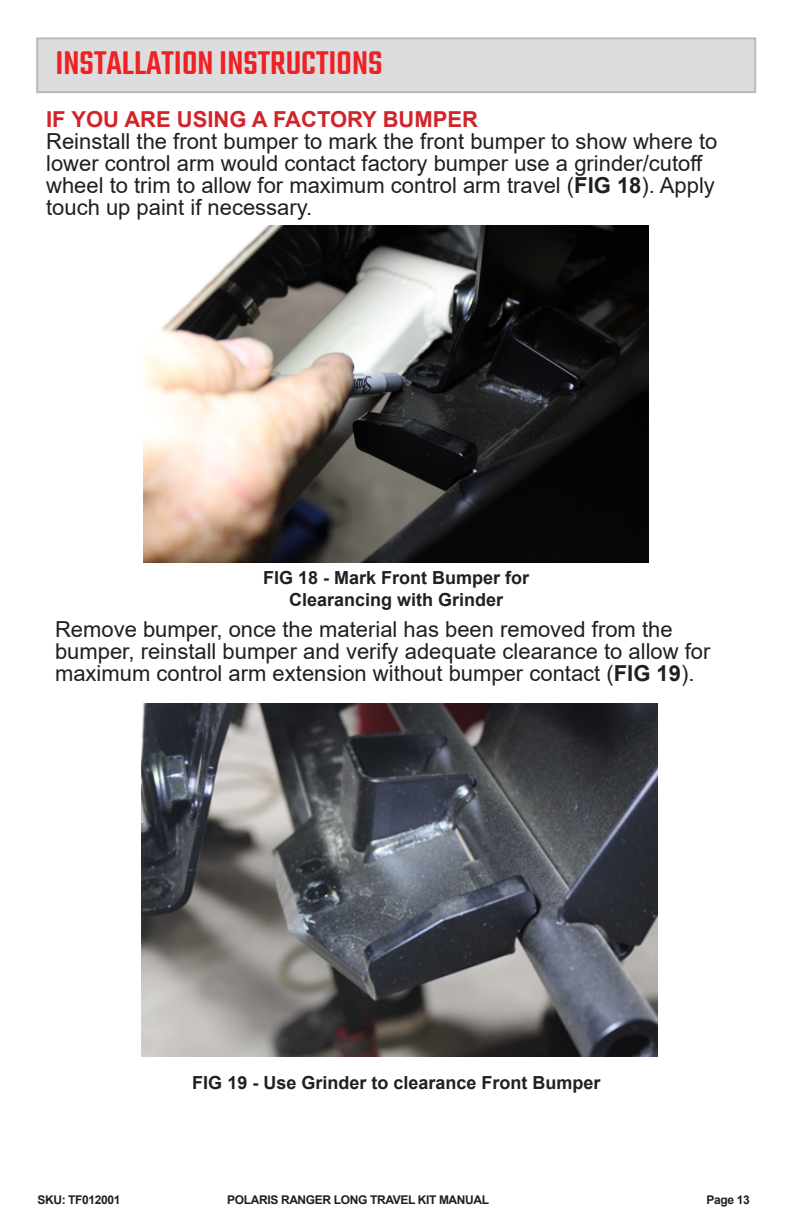
<style>
.page{position:relative;width:792px;height:1224px;background:#fff}
.page>*{position:absolute;margin:0;border:0;box-sizing:border-box;transform-origin:0 0}
.t1{font:500 36px "Teko";color:#ee2123}
.t2{font:22px/22px "Arial";color:#231f20}
.t3{font:700 22px "Arial";color:#d1232a}
.t4{font:700 18px/21.6px "Arial";color:#231f20;text-align:center}
.t5{font:700 12px "Arial";letter-spacing:-.03em;color:#231f20}
.s1{font-weight:700}
</style>
<div class="page">
<div style="left:37px;top:38px;width:718px;height:54px;background:#ddddde"></div>
<div style="left:36px;top:37px;width:720px;height:56px;border:2px solid #bababa"></div>
<img style="left:142px;top:703px;width:515px;height:354px">
<img style="left:143px;top:225px;width:506px;height:337px">
<p class="t1" style="left:56px;top:42px;width:328px">INSTALLATION INSTRUCTIONS</p>
<p class="t3" style="left:46px;top:104px;width:433px">IF YOU ARE USING A FACTORY BUMPER</p>
<p class="t2" style="left:46px;top:130px;width:673px">Reinstall the front bumper to mark the front bumper to show where to lower control arm would contact factory bumper use a grinder/cutoff wheel to trim to allow for maximum control arm travel (<span class="s1">FIG 18</span>). Apply touch up paint if necessary.</p>
<p class="t4" style="left:263px;top:567px;width:268px">FIG 18 - Mark Front Bumper for<br>Clearancing with Grinder</p>
<p class="t2" style="left:55px;top:618px;width:657px">Remove bumper, once the material has been removed from the bumper, reinstall bumper and verify adequate clearance to allow for maximum control arm extension without bumper contact (<span class="s1">FIG 19</span>).</p>
<p class="t4" style="left:192px;top:1072px;width:410px">FIG 19 - Use Grinder to clearance Front Bumper</p>
<p class="t5" style="left:37px;top:1191px;width:85px">SKU: TF012001</p>
<p class="t5" style="left:227px;top:1191px;width:263px">POLARIS RANGER LONG TRAVEL KIT MANUAL</p>
<p class="t5" style="left:706px;top:1191px;width:45px">Page 13</p>
</div>
